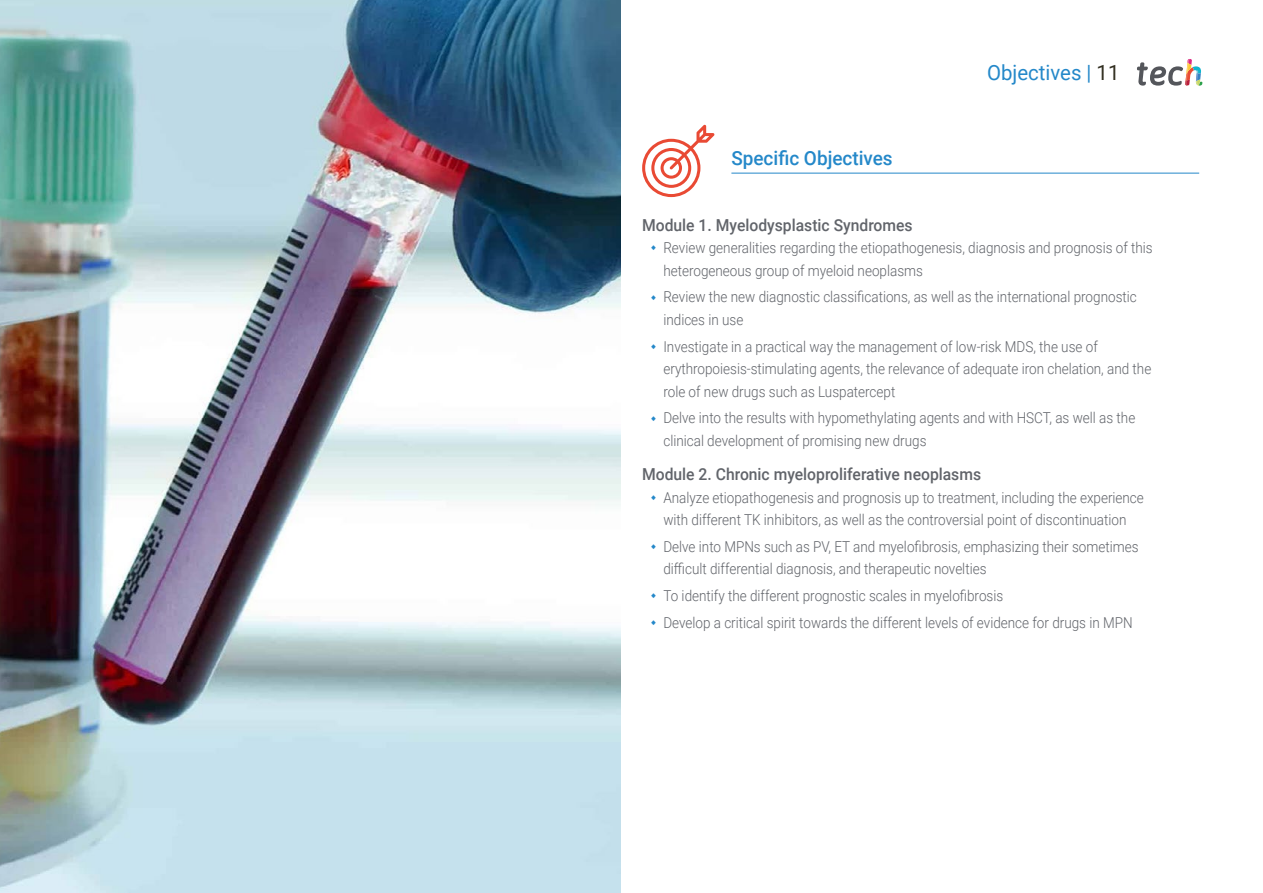
<style>
.page{position:relative;width:1263px;height:893px;background:#fff}
.page>*{position:absolute;margin:0;border:0;box-sizing:border-box;transform-origin:0 0}
.t1{font:21px "Roboto";color:#2488c9}
.t2{font:500 19.5px "Roboto";color:#2488c9}
.t3{font:500 16.5px "Roboto";color:#61646a;scale:.95 1}
.t4{font:300 15px/22.5px "Roboto";color:#61646a;scale:.9 1}
.s1{color:#312e20}
</style>
<div class="page">
<svg style="left:642px;top:125px;width:72px;height:72px"></svg>
<hr style="left:731px;top:173px;width:468px;height:1px;background:#2488c9">
<img style="left:0;top:0;width:621px;height:893px">
<svg style="left:1137px;top:59px;width:65px;height:27px"></svg>
<h2 class="t2" style="left:731px;top:144px;width:163px">Specific Objectives</h2>
<h1 class="t1" style="left:987px;top:57px;width:134px">Objectives | <span class="s1">11</span></h1>
<p class="t3" style="left:642px;top:213px;width:286px">Module 1. Myelodysplastic Syndromes</p>
<p class="t4" style="left:663px;top:236px;width:545px">Review generalities regarding the etiopathogenesis, diagnosis and prognosis of this heterogeneous group of myeloid neoplasms</p>
<p class="t4" style="left:663px;top:285px;width:527px">Review the new diagnostic classifications, as well as the international prognostic indices in use</p>
<p class="t4" style="left:663px;top:334px;width:544px">Investigate in a practical way the management of low-risk MDS, the use of erythropoiesis-stimulating agents, the relevance of adequate iron chelation, and the role of new drugs such as Luspatercept</p>
<p class="t4" style="left:663px;top:406px;width:526px">Delve into the results with hypomethylating agents and with HSCT, as well as the clinical development of promising new drugs</p>
<p class="t3" style="left:642px;top:463px;width:358px">Module 2. Chronic myeloproliferative neoplasms</p>
<p class="t4" style="left:663px;top:485px;width:535px">Analyze etiopathogenesis and prognosis up to treatment, including the experience with different TK inhibitors, as well as the controversial point of discontinuation</p>
<p class="t4" style="left:663px;top:535px;width:529px">Delve into MPNs such as PV, ET and myelofibrosis, emphasizing their sometimes difficult differential diagnosis, and therapeutic novelties</p>
<p class="t4" style="left:663px;top:582px;width:523px;line-height:26.7px">To identify the different prognostic scales in myelofibrosis<br>Develop a critical spirit towards the different levels of evidence for drugs in MPN</p>
</div>
